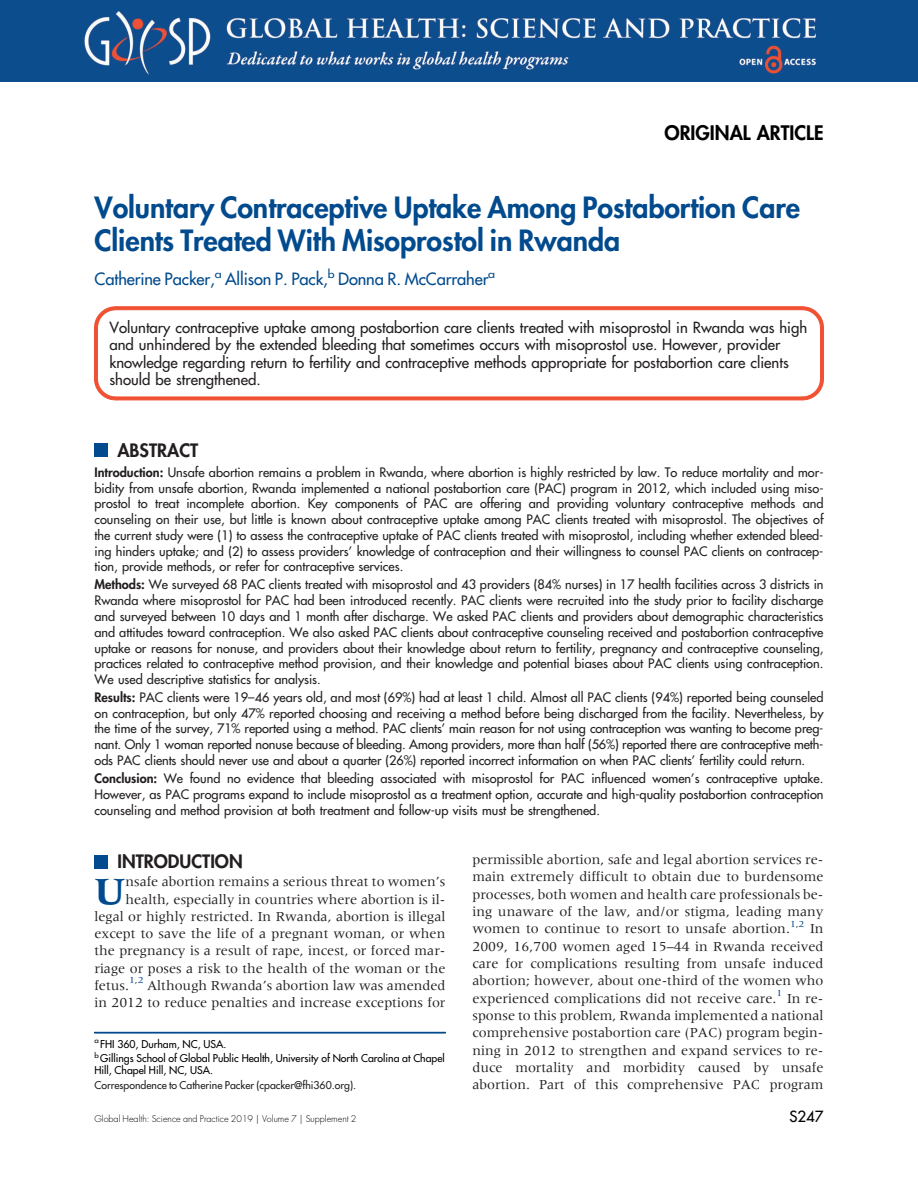
<style>
.page{position:relative;width:918px;height:1188px;background:#fff}
.page>*{position:absolute;margin:0;border:0;box-sizing:border-box;transform-origin:0 0}
.t1{font:39.75px "Adv OT1678 a 769.B";color:#004a8d}
.t2{font:28.5px/33px "Adv OT1415 ea 69.B";color:#004a8d}
.t3{font:19.5px "Adv OT1415 ea 69.B";color:#000}
.t4{font:18px "Adv OT1415 ea 69.B";color:#231f20}
.t5{font:16.5px "Adv OT144 a 03 c 1";color:#004a8d}
.t6{font:15px/17.2px "Adv OT144 a 03 c 1";color:#231f20}
.t7{font:15px "Adv OT144 a 03 c 1";color:#000}
.t8{font:14.25px/17.4px "Adv OT2 cddb 7 b 9";color:#231f20;text-align:right}
.t9{font:12.75px/15.8px "Adv OT144 a 03 c 1";color:#231f20;text-align:justify}
.t10{font:10.5px/15px "Adv OT144 a 03 c 1";color:#000}
.t11{font:10.5px/15px "Adv OT144 a 03 c 1";color:#231f20}
.t12{font:9px "Adv O Ta 6 d 68 ffe";color:#000}
.s1{font-family:"Adv OT1415 ea 69.B"}
.s2{font-style:inherit}
.s3{color:#000}
</style>
<div class="page">
<div style="left:116px;top:307px;width:686px;height:3px;background:#f05132;border:1px solid #f05132"></div>
<svg style="left:802px;top:306px;width:22px;height:23px"></svg>
<hr style="left:821px;top:328px;width:3px;height:51px;background:#f05132">
<svg style="left:802px;top:378px;width:22px;height:23px"></svg>
<hr style="left:116px;top:397px;width:686px;height:3px;background:#f05132">
<svg style="left:94px;top:378px;width:22px;height:23px"></svg>
<hr style="left:94px;top:328px;width:3px;height:51px;background:#f05132">
<svg style="left:94px;top:306px;width:22px;height:23px"></svg>
<div style="left:94px;top:444px;width:14px;height:13px;background:#004a8d"></div>
<div style="left:94px;top:855px;width:14px;height:13px;background:#004a8d"></div>
<hr style="left:94px;top:1032px;width:352px;height:1px;background:#004a8d">
<img style="left:0;top:0;width:918px;height:82px">
<p class="t3" style="left:664px;top:123px;width:161px">ORIGINAL ARTICLE</p>
<p class="t2" style="left:94px;top:193px;width:707px">Voluntary Contraceptive Uptake Among Postabortion Care<br>Clients Treated With Misoprostol in Rwanda</p>
<p class="t5" style="left:94px;top:271px;width:402px">Catherine Packer,<sup>a</sup> Allison P. Pack,<sup>b</sup> Donna R. McCarraher<sup>a</sup></p>
<p class="t6" style="left:109px;top:320px;width:699px">Voluntary contraceptive uptake among postabortion care clients treated with misoprostol in Rwanda was high and unhindered by the extended bleeding that sometimes occurs with misoprostol use. However, provider knowledge regarding return to fertility and contraceptive methods appropriate for postabortion care clients should be strengthened.</p>
<p class="t4" style="left:117px;top:442px;width:82px">ABSTRACT</p>
<p class="t9" style="left:94px;top:465px;width:731px"><span class="s1">Introduction:</span> Unsafe abortion remains a problem in Rwanda, where abortion is highly restricted by law. To reduce mortality and mor&shy;bidity from unsafe abortion, Rwanda implemented a national postabortion care (PAC) program in 2012, which included using miso&shy;prostol to treat incomplete abortion. Key components of PAC are offering and providing voluntary contraceptive methods and counseling on their use, but little is known about contraceptive uptake among PAC clients treated with misoprostol. The objectives of the current study were (1) to assess the contraceptive uptake of PAC clients treated with misoprostol, including whether extended bleed&shy;ing hinders uptake; and (2) to assess providers<span class="s2">’</span> knowledge of contraception and their willingness to counsel PAC clients on contracep&shy;tion, provide methods, or refer for contraceptive services.</p>
<p class="t9" style="left:94px;top:578px;width:731px"><span class="s1">Methods:</span> We surveyed 68 PAC clients treated with misoprostol and 43 providers (84% nurses) in 17 health facilities across 3 districts in Rwanda where misoprostol for PAC had been introduced recently. PAC clients were recruited into the study prior to facility discharge and surveyed between 10 days and 1 month after discharge. We asked PAC clients and providers about demographic characteristics and attitudes toward contraception. We also asked PAC clients about contraceptive counseling received and postabortion contraceptive uptake or reasons for nonuse, and providers about their knowledge about return to fertility, pregnancy and contraceptive counseling, practices related to contraceptive method provision, and their knowledge and potential biases about PAC clients using contraception.<br>We used descriptive statistics for analysis.</p>
<p class="t9" style="left:94px;top:690px;width:731px"><span class="s1">Results:</span> PAC clients were 19<span class="s2">–</span>46 years old, and most (69%) had at least 1 child. Almost all PAC clients (94%) reported being counseled on contraception, but only 47% reported choosing and receiving a method before being discharged from the facility. Nevertheless, by the time of the survey, 71% reported using a method. PAC clients<span class="s2">’</span> main reason for not using contraception was wanting to become preg&shy;nant. Only 1 woman reported nonuse because of bleeding. Among providers, more than half (56%) reported there are contraceptive meth&shy;ods PAC clients should never use and about a quarter (26%) reported incorrect information on when PAC clients<span class="s2">’</span> fertility could return.</p>
<p class="t9" style="left:94px;top:771px;width:731px"><span class="s1">Conclusion:</span> We found no evidence that bleeding associated with misoprostol for PAC influenced women<span class="s2">’</span>s contraceptive uptake.<br>However, as PAC programs expand to include misoprostol as a treatment option, accurate and high-quality postabortion contraception counseling and method provision at both treatment and follow-up visits must be strengthened.</p>
<p class="t4" style="left:117px;top:853px;width:127px">INTRODUCTION</p>
<p class="t1" style="left:94px;top:878px;width:32px">U</p>
<p class="t8" style="left:472px;top:852px;width:353px;text-align:justify">permissible abortion, safe and legal abortion services re&shy;main extremely difficult to obtain due to burdensome processes, both women and health care professionals be&shy;ing unaware of the law, and/or stigma, leading many women to continue to resort to unsafe abortion.<sup>1</sup><sup>,</sup><sup>2</sup> In 2009, 16,700 women aged 15<span class="s2">–</span>44 in Rwanda received care for complications resulting from unsafe induced abortion; however, about one-third of the women who experienced complications did not receive care.<sup>1</sup> In re&shy;sponse to this problem, Rwanda implemented a national comprehensive postabortion care (PAC) program begin&shy;ning in 2012 to strengthen and expand services to re&shy;duce mortality and morbidity caused by unsafe abortion. Part of this comprehensive PAC program</p>
<p class="t8" style="left:94px;top:874px;width:353px">nsafe abortion remains a serious threat to women<span class="s2">’</span>s health, especially in countries where abortion is il&shy;legal or highly restricted. In Rwanda, abortion is illegal except to save the life of a pregnant woman, or when the pregnancy is a result of rape, incest, or forced mar&shy;riage or poses a risk to the health of the woman or the fetus.<sup>1</sup><sup>,</sup><sup>2</sup> Although Rwanda<span class="s2">’</span>s abortion law was amended in 2012 to reduce penalties and increase exceptions for</p>
<p class="t10" style="left:94px;top:1037px;width:352px"><sup>a</sup> FHI 360, Durham, NC, USA.<br><sup>b</sup> Gillings School of Global Public Health, University of North Carolina at Chapel</p>
<p class="t11" style="left:94px;top:1064px;width:263px"><span class="s3">Hill, Chapel Hill, NC, USA.<br></span>Correspondence to Catherine Packer (cpacker@fhi360.org).</p>
<p class="t12" style="left:94px;top:1114px;width:263px">Global Health: Science and Practice 2019 | Volume 7 | Supplement 2</p>
<p class="t7" style="left:789px;top:1109px;width:36px">S247</p>
</div>
